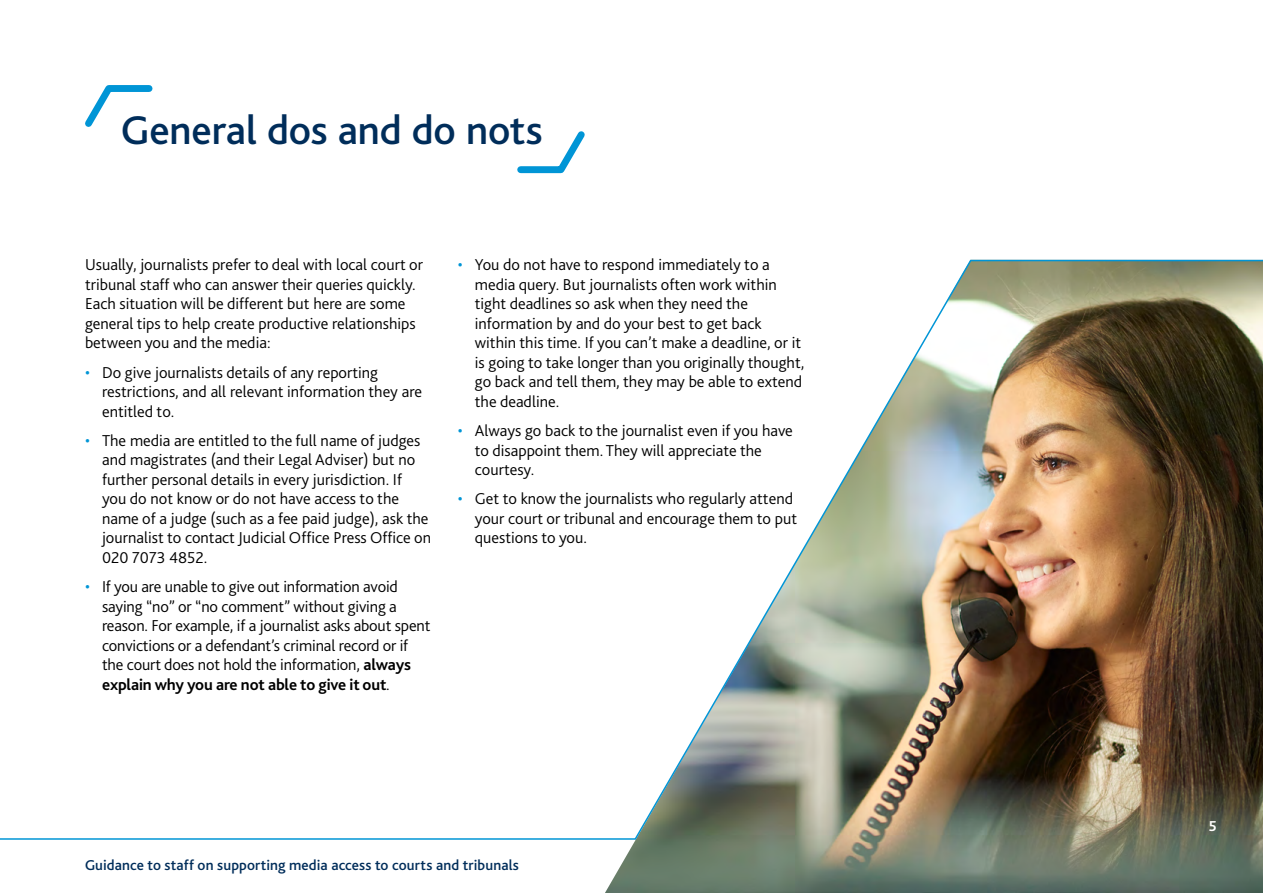
<style>
.page{position:relative;width:1263px;height:893px;background:#fff}
.page>*{position:absolute;margin:0;border:0;box-sizing:border-box;transform-origin:0 0}
.Heading_level_2{font:500 42px "Bliss";letter-spacing:-.005em;color:#002d5a}
.Body_text{font:300 16.5px/19.5px "Bliss 2";color:#000}
.t1{font:500 15px "Bliss";letter-spacing:.005em;color:#002d5a}
.t2{font:700 15px "Bliss 2";color:#fff}
.s1{color:#0095d6}
.s2{font-weight:700}
</style>
<div class="page">
<img style="left:605px;top:840px;width:658px;height:53px">
<img style="left:0;top:259px;width:1263px;height:581px">
<svg style="left:85px;top:85px;width:68px;height:42px"></svg>
<svg style="left:517px;top:131px;width:68px;height:43px"></svg>
<p class="Heading_level_2" style="left:121px;top:108px;width:423px">General dos and do nots</p>
<p class="Body_text" style="left:85px;top:255px;width:339px">Usually, journalists prefer to deal with local court or tribunal staff who can answer their queries quickly.<br>Each situation will be different but here are some general tips to help create productive relationships between you and the media:</p>
<p class="Body_text" style="left:102px;top:362px;width:321px;text-indent:-17px"><span class="s1">•</span> Do give journalists details of any reporting restrictions, and all relevant information they are entitled to.</p>
<p class="Body_text" style="left:102px;top:430px;width:331px;text-indent:-17px"><span class="s1">•</span> The media are entitled to the full name of judges and magistrates (and their Legal Adviser) but no further personal details in every jurisdiction. If<br>you do not know or do not have access to the name of a judge (such as a fee paid judge), ask the journalist to contact Judicial Office Press Office on 020 7073 4852.</p>
<p class="Body_text" style="left:102px;top:576px;width:330px;text-indent:-17px"><span class="s1">•</span> If you are unable to give out information avoid saying “no” or “no comment” without giving a reason. For example, if a journalist asks about spent convictions or a defendant’s criminal record or if the court does not hold the information, <span class="s2">always explain why you are not able to give it out</span>.</p>
<p class="Body_text" style="left:475px;top:255px;width:331px;text-indent:-17px"><span class="s1">•</span> You do not have to respond immediately to a media query. But journalists often work within tight deadlines so ask when they need the information by and do your best to get back within this time. If you can’t make a deadline, or it is going to take longer than you originally thought, go back and tell them, they may be able to extend the deadline.</p>
<p class="Body_text" style="left:475px;top:420px;width:320px;text-indent:-17px"><span class="s1">•</span> Always go back to the journalist even if you have to disappoint them. They will appreciate the courtesy.</p>
<p class="Body_text" style="left:475px;top:489px;width:324px;text-indent:-17px"><span class="s1">•</span> Get to know the journalists who regularly attend your court or tribunal and encourage them to put questions to you.</p>
<p class="t1" style="left:85px;top:857px;width:435px">Guidance to staff on supporting media access to courts and tribunals</p>
<p class="t2" style="left:1209px;top:817px;width:9px">5</p>
</div>
